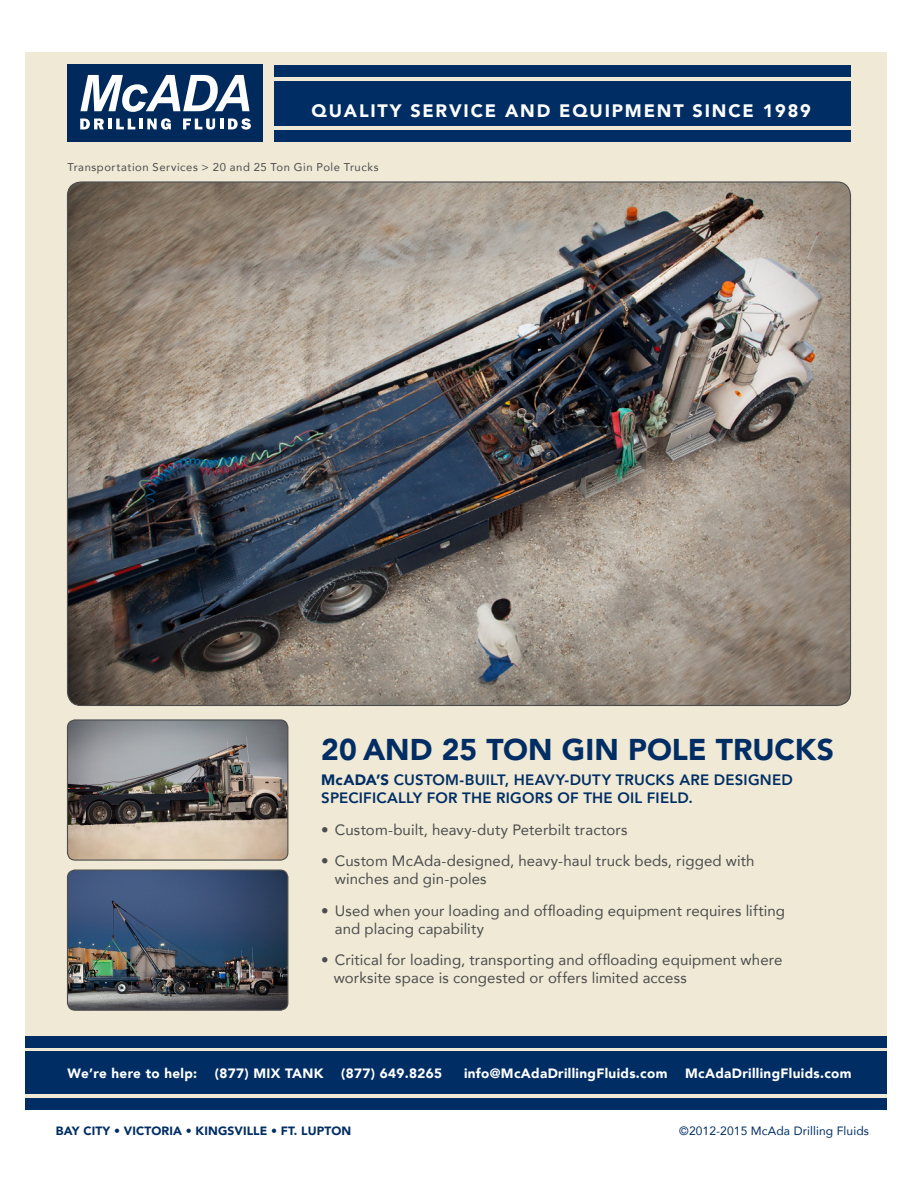
<style>
.page{position:relative;width:918px;height:1188px;background:#fff}
.page>*{position:absolute;margin:0;border:0;box-sizing:border-box;transform-origin:0 0}
.t1{font:900 30px "Avenir";color:#002e64}
.t2{font:900 18px "Avenir";letter-spacing:.1em;color:#fff}
.t3{font:15px/18px "Avenir";letter-spacing:.01em;color:#4b4c4d}
.t4{font:800 15px/18px "Avenir";letter-spacing:.015em;color:#002e64}
.t5{font:900 13.5px "Avenir";letter-spacing:.025em;color:#fff}
.t6{font:900 12px "Avenir";letter-spacing:.01em;color:#002e64}
.t7{font:12px "Avenir";letter-spacing:.01em;color:#002e64}
.t8{font:11.25px "Avenir";letter-spacing:.05em;color:#4b4c4d}
.s1{font-weight:900}
</style>
<div class="page">
<div style="left:25px;top:52px;width:862px;height:1058px;background:#efe9d5"></div>
<img style="left:69px;top:183px;width:781px;height:522px">
<div style="left:25px;top:1098px;width:862px;height:12px;background:#002e64"></div>
<div style="left:25px;top:1036px;width:862px;height:11px;background:#002e64"></div>
<div style="left:25px;top:1051px;width:862px;height:43px;background:#002e64"></div>
<div style="left:274px;top:130px;width:576px;height:12px;background:#002e64"></div>
<div style="left:274px;top:65px;width:576px;height:12px;background:#002e64"></div>
<div style="left:274px;top:81px;width:576px;height:45px;background:#002e64"></div>
<div style="left:68px;top:65px;width:195px;height:77px;background:#00295c"></div>
<svg style="left:80px;top:75px;width:170px;height:37px"></svg>
<svg style="left:80px;top:119px;width:55px;height:10px"></svg>
<hr style="left:139px;top:119px;width:4px;height:10px;background:#fff">
<svg style="left:147px;top:118px;width:24px;height:12px"></svg>
<svg style="left:183px;top:118px;width:68px;height:12px"></svg>
<img style="left:69px;top:721px;width:219px;height:138px">
<div style="left:67px;top:719px;width:221px;height:142px;border:1px solid #4b4c4d;border-radius:8px"></div>
<img style="left:68px;top:870px;width:220px;height:140px">
<div style="left:67px;top:870px;width:221px;height:141px;border:1px solid #4b4c4d;border-radius:8px"></div>
<p class="t2" style="left:312px;top:95px;width:501px">QUALITY SERVICE AND EQUIPMENT SINCE 1989</p>
<p class="t8" style="left:68px;top:158px;width:313px">Transportation Services &gt; 20 and 25 Ton Gin Pole Trucks</p>
<p class="t1" style="left:321px;top:724px;width:514px">20 AND 25 TON GIN POLE TRUCKS</p>
<p class="t4" style="left:321px;top:771px;width:473px"><span class="s1">McADA’S</span> CUSTOM-BUILT, HEAVY-DUTY TRUCKS ARE DESIGNED<br>SPECIFICALLY FOR THE RIGORS OF THE OIL FIELD.</p>
<p class="t3" style="left:321px;top:820px;width:308px">• Custom-built, heavy-duty Peterbilt tractors</p>
<p class="t3" style="left:335px;top:851px;width:421px;text-indent:-14px">• Custom McAda-designed, heavy-haul truck beds, rigged with winches and gin-poles</p>
<p class="t3" style="left:335px;top:901px;width:452px;text-indent:-14px">• Used when your loading and offloading equipment requires lifting and placing capability</p>
<p class="t3" style="left:334px;top:950px;width:450px;text-indent:-13px">• Critical for loading, transporting and offloading equipment where worksite space is congested or offers limited access</p>
<p class="t5" style="left:68px;top:1062px;width:131px">We’re here to help:</p>
<p class="t5" style="left:215px;top:1062px;width:110px">(877) MIX TANK</p>
<p class="t5" style="left:341px;top:1062px;width:102px">(877) 649.8265</p>
<p class="t5" style="left:464px;top:1062px;width:205px">info@McAdaDrillingFluids.com</p>
<p class="t5" style="left:685px;top:1062px;width:168px">McAdaDrillingFluids.com</p>
<p class="t6" style="left:56px;top:1121px;width:297px">BAY CITY • VICTORIA • KINGSVILLE • FT. LUPTON</p>
<p class="t7" style="left:679px;top:1121px;width:191px">©2012-2015 McAda Drilling Fluids</p>
</div>
